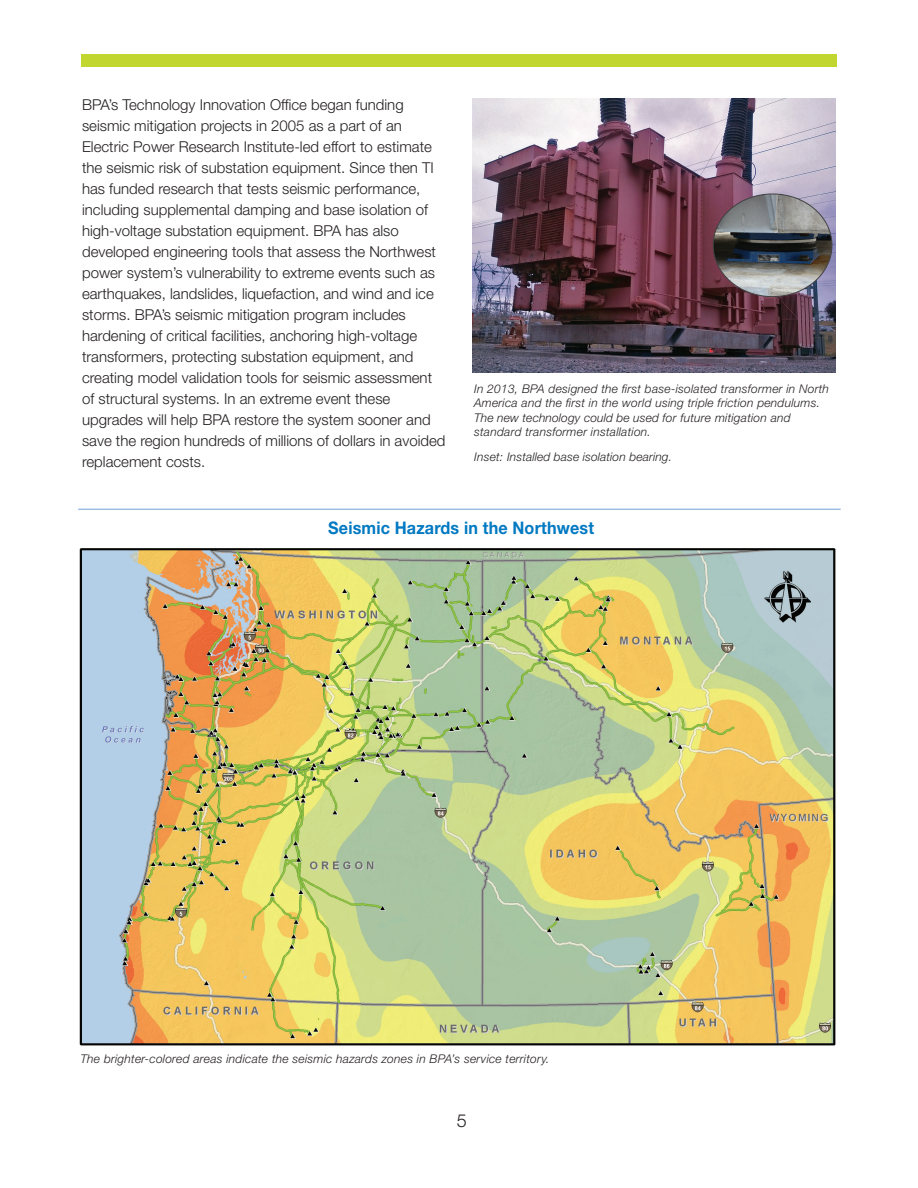
<style>
.page{position:relative;width:918px;height:1188px;background:#fff}
.page>*{position:absolute;margin:0;border:0;box-sizing:border-box;transform-origin:0 0}
.t1{font:300 18px "Helvetica Neue LT Std";color:#231f20}
.t2{font:700 17.4px "Helvetica Neue LT Std";letter-spacing:.01em;color:#0079c2;scale:.93 1}
.t3{font:300 15px/21px "Helvetica Neue LT Std";color:#231f20}
.t4{font:italic 300 12px/14.2px "Helvetica Neue LT Std";letter-spacing:.02em;color:#231f20}
</style>
<div class="page">
<div style="left:81px;top:54px;width:756px;height:13px;background:#c1d72f"></div>
<img style="left:79px;top:548px;width:757px;height:498px">
<hr style="left:78px;top:509px;width:763px;height:1px;background:#9cbde3">
<img style="left:472px;top:98px;width:364px;height:275px">
<img style="left:713px;top:194px;width:119px;height:103px">
<p class="t3" style="left:82px;top:93px;width:365px">BPA’s Technology Innovation Office began funding seismic mitigation projects in 2005 as a part of an Electric Power Research Institute-led effort to estimate the seismic risk of substation equipment. Since then TI has funded research that tests seismic performance, including supplemental damping and base isolation of high-voltage substation equipment. BPA has also developed engineering tools that assess the Northwest power system’s vulnerability to extreme events such as earthquakes, landslides, liquefaction, and wind and ice storms. BPA’s seismic mitigation program includes hardening of critical facilities, anchoring high-voltage transformers, protecting substation equipment, and creating model validation tools for seismic assessment of structural systems. In an extreme event these upgrades will help BPA restore the system sooner and save the region hundreds of millions of dollars in avoided replacement costs.</p>
<p class="t4" style="left:474px;top:382px;width:356px">In 2013, BPA designed the first base-isolated transformer in North America and the first in the world using triple friction pendulums.<br>The new technology could be used for future mitigation and standard transformer installation.</p>
<p class="t4" style="left:474px;top:449px;width:199px">Inset: Installed base isolation bearing.</p>
<p class="t2" style="left:328px;top:517px;width:287px">Seismic Hazards in the Northwest</p>
<p class="t4" style="left:80px;top:1051px;width:470px">The brighter-colored areas indicate the seismic hazards zones in BPA’s service territory.</p>
<p class="t1" style="left:457px;top:1110px;width:12px">5</p>
</div>
